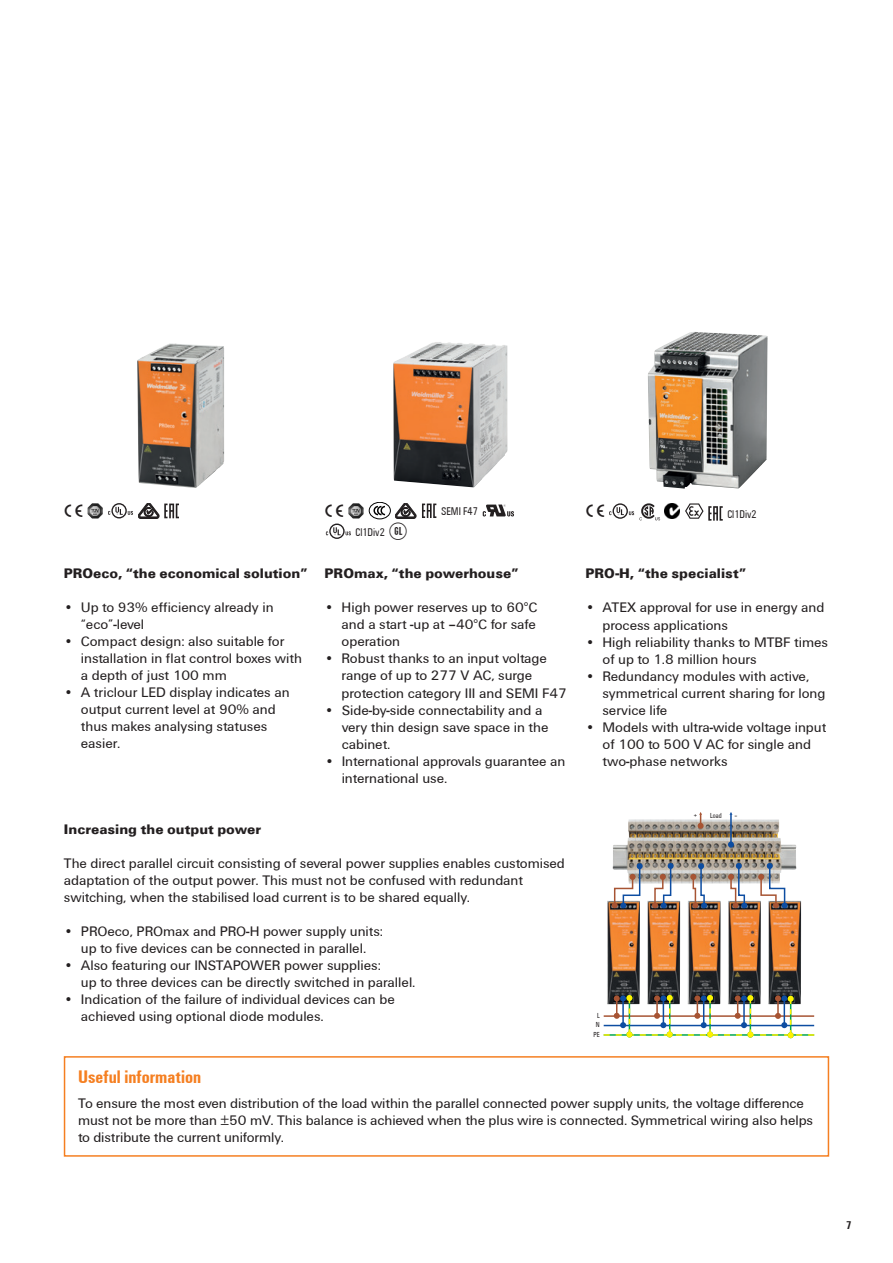
<style>
.page{position:relative;width:893px;height:1263px;background:#fff}
.page>*{position:absolute;margin:0;border:0;box-sizing:border-box;transform-origin:0 0}
.t1{font:700 18.75px "Weidmueller Condensed";color:#f57f21}
.t2{font:18.15px "Weidmueller Spezial 99 Normal";color:#231f20}
.t3{font:14.25px/17px "Weidmueller";color:#231f20}
.t4{font:700 14.25px "Weidmueller";color:#231f20}
.t5{font:700 11.7px "Weidmueller Condensed";color:#231f20}
.t6{font:11.55px "Weidmueller Condensed";color:#231f20}
.t7{font:7.5px/9.8px "Weidmueller Condensed";color:#231f20;text-align:center}
.s1{font-family:"Weidmueller Spezial 99 Normal";font-size:18px}
</style>
<div class="page">
<img style="left:613px;top:819px;width:183px;height:64px">
<img style="left:607px;top:901px;width:33px;height:94px">
<img style="left:647px;top:900px;width:33px;height:95px">
<img style="left:688px;top:900px;width:32px;height:95px">
<img style="left:728px;top:900px;width:33px;height:95px">
<img style="left:768px;top:900px;width:33px;height:95px">
<svg style="left:698px;top:812px;width:6px;height:17px"></svg>
<hr style="left:730px;top:814px;width:2px;height:30px;background:#0d4da1">
<svg style="left:728px;top:841px;width:6px;height:6px"></svg>
<svg style="left:612px;top:863px;width:31px;height:45px"></svg>
<svg style="left:652px;top:863px;width:22px;height:45px"></svg>
<svg style="left:728px;top:863px;width:19px;height:45px"></svg>
<svg style="left:758px;top:863px;width:30px;height:45px"></svg>
<svg style="left:690px;top:863px;width:17px;height:45px"></svg>
<svg style="left:604px;top:995px;width:210px;height:43px"></svg>
<div style="left:64px;top:1056px;width:765px;height:101px;border:2px solid #f57f21"></div>
<img style="left:137px;top:343px;width:87px;height:145px">
<img style="left:393px;top:342px;width:115px;height:145px">
<img style="left:648px;top:332px;width:120px;height:157px">
<img style="left:88px;top:503px;width:15px;height:16px">
<svg style="left:108px;top:503px;width:71px;height:15px"></svg>
<img style="left:348px;top:503px;width:16px;height:16px">
<svg style="left:422px;top:503px;width:14px;height:15px"></svg>
<div style="left:369px;top:502px;width:22px;height:17px;border:1px solid #000001;border-radius:50%"></div>
<svg style="left:373px;top:505px;width:14px;height:11px"></svg>
<svg style="left:326px;top:523px;width:25px;height:16px"></svg>
<svg style="left:395px;top:503px;width:21px;height:15px"></svg>
<svg style="left:685px;top:503px;width:38px;height:18px"></svg>
<svg style="left:609px;top:503px;width:51px;height:17px"></svg>
<img style="left:664px;top:503px;width:16px;height:16px">
<svg style="left:483px;top:504px;width:31px;height:12px"></svg>
<p class="t2" style="left:64px;top:500px;width:21px">%</p>
<p class="t2" style="left:325px;top:500px;width:21px">%</p>
<p class="t6" style="left:441px;top:504px;width:38px">SEMI F47</p>
<p class="t6" style="left:355px;top:525px;width:53px">Cl1Div2 <span class="s1">u</span></p>
<p class="t4" style="left:64px;top:565px;width:245px">PROeco, “the economical solution”</p>
<p class="t3" style="left:81px;top:599px;width:194px;text-indent:-17px">• Up to 93% efficiency already in “eco”-level</p>
<p class="t3" style="left:81px;top:633px;width:223px;text-indent:-17px">• Compact design: also suitable for installation in flat control boxes with a depth of just 100 mm</p>
<p class="t3" style="left:81px;top:684px;width:210px;text-indent:-17px">• A triclour LED display indicates an output current level at 90% and thus makes analysing statuses easier.</p>
<p class="t4" style="left:325px;top:565px;width:195px">PROmax, “the powerhouse”</p>
<p class="t3" style="left:342px;top:599px;width:197px;text-align:justify;text-indent:-17px">• High power reserves up to 60°C and a start -up at –40°C for safe operation</p>
<p class="t3" style="left:342px;top:650px;width:227px;text-indent:-17px">• Robust thanks to an input voltage range of up to 277 V AC, surge protection category III and SEMI F47</p>
<p class="t3" style="left:342px;top:701px;width:208px;text-indent:-17px">• Side-by-side connectability and a very thin design save space in the cabinet.</p>
<p class="t3" style="left:342px;top:752px;width:225px;text-indent:-17px">• International approvals guarantee an international use.</p>
<p class="t4" style="left:64px;top:820px;width:199px">Increasing the output power</p>
<p class="t3" style="left:64px;top:854px;width:502px">The direct parallel circuit consisting of several power supplies enables customised adaptation of the output power. This must not be confused with redundant switching, when the stabilised load current is to be shared equally.</p>
<p class="t3" style="left:64px;top:922px;width:321px;text-align:center">• PROeco, PROmax and PRO-H power supply units: up to five devices can be connected in parallel.</p>
<p class="t3" style="left:81px;top:956px;width:336px;text-indent:-17px">• Also featuring our INSTAPOWER power supplies:<br>up to three devices can be directly switched in parallel.</p>
<p class="t3" style="left:81px;top:990px;width:315px;text-indent:-17px">• Indication of the failure of individual devices can be achieved using optional diode modules.</p>
<p class="t2" style="left:585px;top:501px;width:21px">%</p>
<p class="t6" style="left:727px;top:507px;width:31px">Cl1Div2</p>
<p class="t4" style="left:585px;top:565px;width:162px">PRO-H, “the specialist”</p>
<p class="t3" style="left:602px;top:599px;width:223px;text-indent:-17px">• ATEX approval for use in energy and process applications</p>
<p class="t3" style="left:602px;top:633px;width:227px;text-indent:-17px">• High reliability thanks to MTBF times of up to 1.8 million hours</p>
<p class="t3" style="left:602px;top:667px;width:224px;text-indent:-17px">• Redundancy modules with active, symmetrical current sharing for long service life</p>
<p class="t3" style="left:602px;top:718px;width:225px;text-indent:-17px">• Models with ultra-wide voltage input of 100 to 500 V AC for single and two-phase networks</p>
<p class="t7" style="left:593px;top:1010px;width:8px">L<br>N<br>PE</p>
<p class="t7" style="left:694px;top:810px;width:5px">+</p>
<p class="t7" style="left:710px;top:811px;width:13px">Load</p>
<p class="t7" style="left:734px;top:811px;width:4px">–</p>
<h1 class="t1" style="left:78px;top:1065px;width:125px">Useful information</h1>
<p class="t3" style="left:78px;top:1095px;width:736px">To ensure the most even distribution of the load within the parallel connected power supply units, the voltage difference must not be more than ±50 mV. This balance is achieved when the plus wire is connected. Symmetrical wiring also helps to distribute the current uniformly.</p>
<p class="t5" style="left:846px;top:1218px;width:7px">7</p>
</div>
